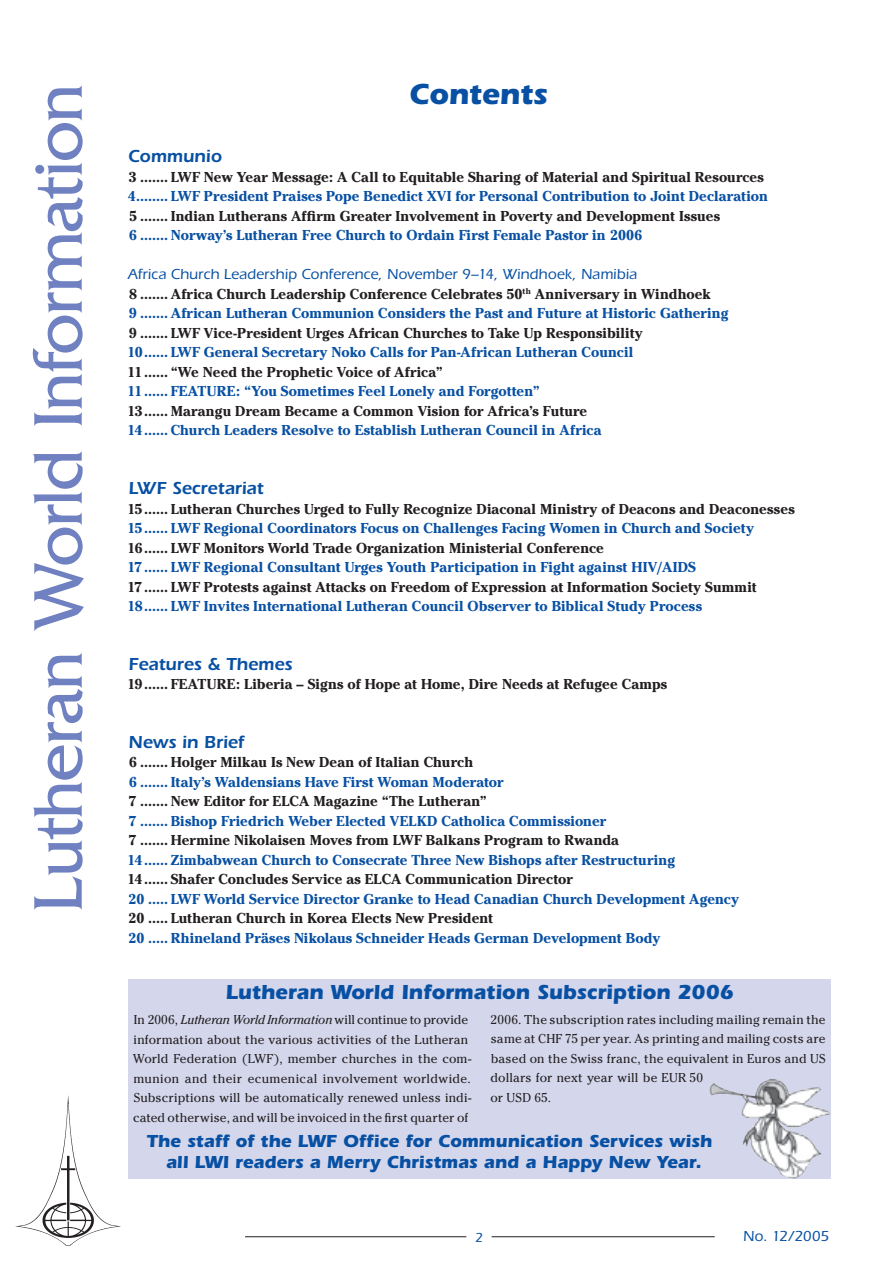
<style>
.page{position:relative;width:894px;height:1263px;background:#fff}
.page>*{position:absolute;margin:0;border:0;box-sizing:border-box;transform-origin:0 0}
.t1{font:72px "Friz Quadrata";letter-spacing:-.02em;color:#6f81c0}
.t2{font:700 30px "Itc Eras";letter-spacing:-.005em;color:#0850a3}
.t3{font:700 21px "Itc Eras";letter-spacing:-.005em;color:#0850a3}
.t4{font:700 18px/21px "Itc Eras";color:#0850a3;text-align:center}
.t5{font:600 18px "Itc Eras";color:#0850a3}
.t6{font:500 15px "Itc Eras";letter-spacing:.005em;color:#0850a3}
.t7{font:700 14.25px/19.5px "Cheltenham";letter-spacing:.005em;color:#0850a3}
.t8{font:700 14.25px "Cheltenham";letter-spacing:.005em;color:#231f20}
.t9{font:500 13.5px "Itc Eras";color:#0850a3}
.t10{font:12.75px/19.5px "Cheltenham";letter-spacing:.01em;color:#231f20}
.s1{color:#231f20}
.s2{font-style:italic}
</style>
<div class="page">
<hr style="left:491px;top:1236px;width:223px;height:1px;background:#231f20">
<hr style="left:245px;top:1236px;width:221px;height:1px;background:#231f20">
<img style="left:15px;top:1095px;width:106px;height:151px">
<div style="left:128px;top:979px;width:702px;height:199px;background:#d4d7ec"></div>
<img style="left:709px;top:1079px;width:121px;height:99px">
<h1 class="t1" style="left:18px;top:913px;width:830px;rotate:-90deg">Lutheran World Information</h1>
<h2 class="t2" style="left:409px;top:76px;width:140px">Contents</h2>
<p class="t5" style="left:128px;top:146px;width:95px">Communio</p>
<p class="t8" style="left:129px;top:168px;width:636px">3 ....... LWF New Year Message: A Call to Equitable Sharing of Material and Spiritual Resources</p>
<p class="t7" style="left:128px;top:187px;width:641px">4 ........ LWF President Praises Pope Benedict XVI for Personal Contribution to Joint Declaration</p>
<p class="t8" style="left:129px;top:207px;width:592px">5 ....... Indian Lutherans Affirm Greater Involvement in Poverty and Development Issues</p>
<p class="t7" style="left:129px;top:226px;width:515px">6 ....... Norway’s Lutheran Free Church to Ordain First Female Pastor in 2006</p>
<p class="t6" style="left:128px;top:266px;width:510px">Africa Church Leadership Conference, November 9–14, Windhoek, Namibia</p>
<p class="t7" style="left:129px;top:284px;width:601px"><span class="s1">8 ....... Africa Church Leadership Conference Celebrates 50</span><sup>th</sup> <span class="s1">Anniversary in Windhoek<br></span>9 ....... African Lutheran Communion Considers the Past and Future at Historic Gathering</p>
<p class="t8" style="left:129px;top:324px;width:515px">9 ....... LWF Vice-President Urges African Churches to Take Up Responsibility</p>
<p class="t7" style="left:127px;top:343px;width:507px">10 ...... LWF General Secretary Noko Calls for Pan-African Lutheran Council</p>
<p class="t8" style="left:127px;top:363px;width:317px">11 ...... “We Need the Prophetic Voice of Africa”</p>
<p class="t7" style="left:127px;top:382px;width:414px">11 ...... FEATURE: “You Sometimes Feel Lonely and Forgotten”</p>
<p class="t8" style="left:127px;top:402px;width:461px">13 ...... Marangu Dream Became a Common Vision for Africa’s Future</p>
<p class="t7" style="left:127px;top:421px;width:476px">14 ...... Church Leaders Resolve to Establish Lutheran Council in Africa</p>
<p class="t5" style="left:128px;top:478px;width:136px">LWF Secretariat</p>
<p class="t8" style="left:127px;top:500px;width:668px">15 ...... Lutheran Churches Urged to Fully Recognize Diaconal Ministry of Deacons and Deaconesses</p>
<p class="t7" style="left:127px;top:518px;width:628px">15 ...... LWF Regional Coordinators Focus on Challenges Facing Women in Church and Society</p>
<p class="t8" style="left:127px;top:539px;width:478px">16 ...... LWF Monitors World Trade Organization Ministerial Conference</p>
<p class="t7" style="left:127px;top:557px;width:570px">17 ...... LWF Regional Consultant Urges Youth Participation in Fight against HIV/AIDS</p>
<p class="t8" style="left:127px;top:578px;width:631px">17 ...... LWF Protests against Attacks on Freedom of Expression at Information Society Summit</p>
<p class="t7" style="left:127px;top:596px;width:576px">18 ...... LWF Invites International Lutheran Council Observer to Biblical Study Process</p>
<p class="t5" style="left:128px;top:653px;width:165px">Features &amp; Themes</p>
<p class="t8" style="left:127px;top:675px;width:541px">19 ...... FEATURE: Liberia – Signs of Hope at Home, Dire Needs at Refugee Camps</p>
<p class="t5" style="left:128px;top:731px;width:117px">News in Brief</p>
<p class="t8" style="left:129px;top:753px;width:346px">6 ....... Holger Milkau Is New Dean of Italian Church</p>
<p class="t7" style="left:129px;top:772px;width:376px">6 ....... Italy’s Waldensians Have First Woman Moderator</p>
<p class="t8" style="left:128px;top:792px;width:360px">7 ....... New Editor for ELCA Magazine “The Lutheran”</p>
<p class="t7" style="left:128px;top:811px;width:479px">7 ....... Bishop Friedrich Weber Elected VELKD Catholica Commissioner</p>
<p class="t8" style="left:128px;top:831px;width:492px">7 ....... Hermine Nikolaisen Moves from LWF Balkans Program to Rwanda</p>
<p class="t7" style="left:127px;top:850px;width:549px">14 ...... Zimbabwean Church to Consecrate Three New Bishops after Restructuring</p>
<p class="t8" style="left:127px;top:870px;width:447px">14 ...... Shafer Concludes Service as ELCA Communication Director</p>
<p class="t7" style="left:128px;top:889px;width:612px">20 ..... LWF World Service Director Granke to Head Canadian Church Development Agency</p>
<p class="t8" style="left:128px;top:909px;width:366px">20 ..... Lutheran Church in Korea Elects New President</p>
<p class="t7" style="left:128px;top:928px;width:533px">20 ..... Rhineland Präses Nikolaus Schneider Heads German Development Body</p>
<h3 class="t3" style="left:225px;top:980px;width:509px">Lutheran World Information Subscription 2006</h3>
<p class="t10" style="left:133px;top:1010px;width:340px">In 2006, <span class="s2">Lutheran World Information</span> will continue to provide information about the various activities of the Lutheran World Federation (LWF), member churches in the com&shy;munion and their ecumenical involvement worldwide.<br>Subscriptions will be automatically renewed unless indi&shy;cated otherwise, and will be invoiced in the first quarter of</p>
<p class="t10" style="left:490px;top:1010px;width:337px">2006. The subscription rates including mailing remain the same at CHF 75 per year. As printing and mailing costs are based on the Swiss franc, the equivalent in Euros and US dollars for next year will be EUR 50<br>or USD 65.</p>
<p class="t4" style="left:147px;top:1130px;width:567px">The staff of the LWF Office for Communication Services wish all LWI readers a Merry Christmas and a Happy New Year.</p>
<p class="t9" style="left:475px;top:1230px;width:9px">2</p>
<p class="t6" style="left:743px;top:1227px;width:87px">No. 12/2005</p>
</div>
